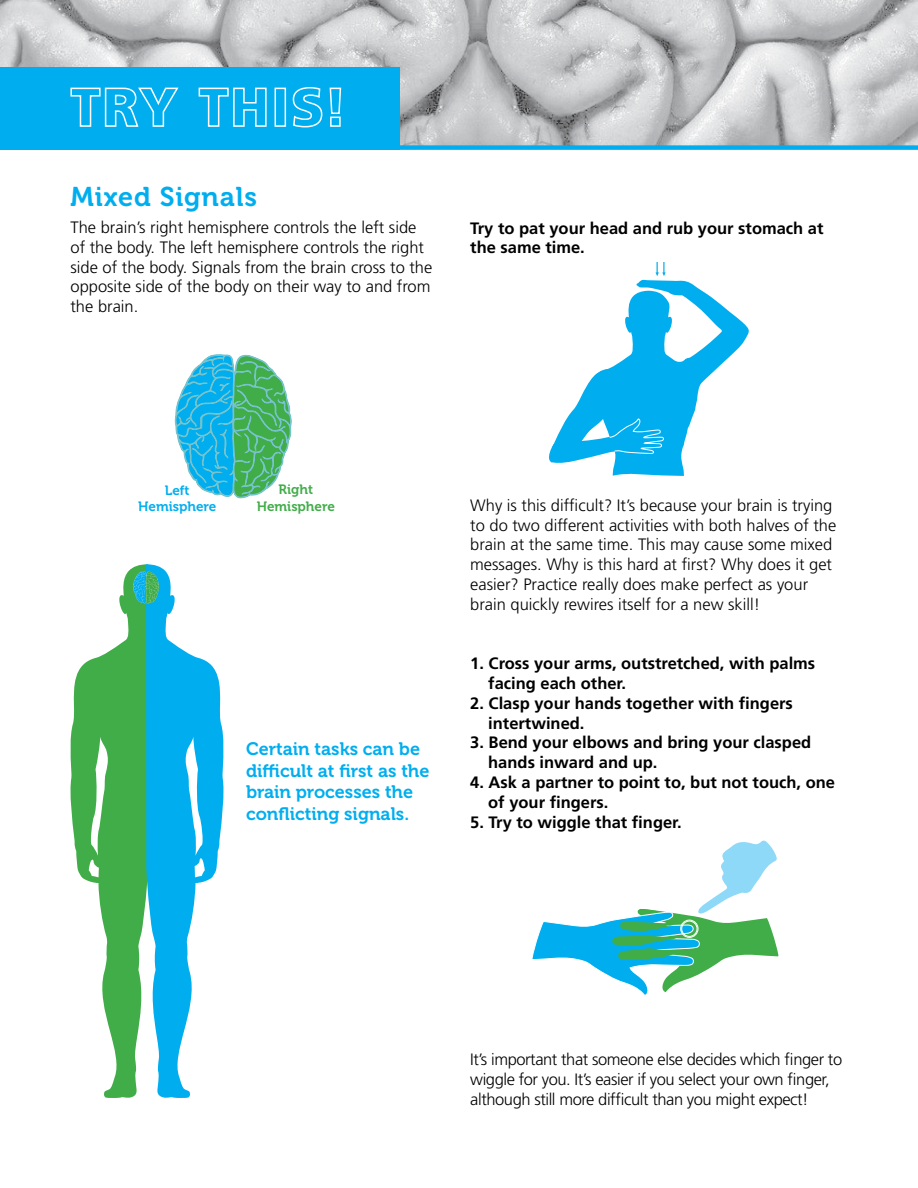
<style>
.page{position:relative;width:918px;height:1188px;background:#fff}
.page>*{position:absolute;margin:0;border:0;box-sizing:border-box;transform-origin:0 0}
.t1{font:27px "Museo 700";letter-spacing:.03em;color:#00aeef}
.t2{font:18px/21.6px "Museo 700";color:#00aeef}
.t3{font:300 16.5px/19.8px "Frutiger";color:#000}
.t4{font:700 16.5px/19.8px "Frutiger";color:#000}
.t5{font:300 16.5px/19.8px "Frutiger";letter-spacing:-.025em;color:#000}
.t6{font:13.5px/16.2px "Museo 700";color:#41ad49;text-align:center}
.t7{font:13.5px/16.2px "Museo 700";color:#00aeef;text-align:center}
</style>
<div class="page">
<img style="left:0;top:0;width:918px;height:145px">
<div style="left:0;top:67px;width:400px;height:82px;background:#00aeef"></div>
<svg style="left:70px;top:87px;width:109px;height:40px"></svg>
<svg style="left:198px;top:87px;width:69px;height:40px"></svg>
<div style="left:275px;top:88px;width:11px;height:39px;border:2px solid #fff"></div>
<svg style="left:292px;top:87px;width:31px;height:41px"></svg>
<svg style="left:329px;top:87px;width:13px;height:40px"></svg>
<div style="left:0;top:145px;width:918px;height:5px;background:#00aeef"></div>
<svg style="left:174px;top:354px;width:118px;height:145px"></svg>
<svg style="left:70px;top:564px;width:154px;height:534px"></svg>
<svg style="left:532px;top:840px;width:246px;height:156px"></svg>
<svg style="left:549px;top:262px;width:200px;height:214px"></svg>
<h1 class="t1" style="left:70px;top:181px;width:188px">Mixed Signals</h1>
<p class="t3" style="left:70px;top:218px;width:363px">The brain’s right hemisphere controls the left side of the body. The left hemisphere controls the right side of the body. Signals from the brain cross to the opposite side of the body on their way to and from the brain.</p>
<p class="t4" style="left:470px;top:218px;width:355px">Try to pat your head and rub your stomach at the same time.</p>
<p class="t7" style="left:138px;top:482px;width:80px">Left<br>Hemisphere</p>
<p class="t6" style="left:257px;top:482px;width:80px">Right<br>Hemisphere</p>
<p class="t2" style="left:246px;top:738px;width:185px">Certain tasks can be difficult at first as the brain processes the conflicting signals.</p>
<p class="t3" style="left:470px;top:495px;width:368px">Why is this difficult? It’s because your brain is trying to do two different activities with both halves of the brain at the same time. This may cause some mixed messages. Why is this hard at first? Why does it get easier? Practice really does make perfect as your brain quickly rewires itself for a new skill!</p>
<p class="t4" style="left:488px;top:653px;width:329px;text-indent:-18px">1. Cross your arms, outstretched, with palms facing each other.</p>
<p class="t4" style="left:488px;top:693px;width:306px;text-indent:-18px">2. Clasp your hands together with fingers intertwined.</p>
<p class="t4" style="left:488px;top:733px;width:325px;text-indent:-18px">3. Bend your elbows and bring your clasped hands inward and up.</p>
<p class="t4" style="left:488px;top:772px;width:348px;text-indent:-18px">4. Ask a partner to point to, but not touch, one of your fingers.</p>
<p class="t4" style="left:470px;top:812px;width:213px">5. Try to wiggle that finger.</p>
<p class="t5" style="left:470px;top:1050px;width:373px">It’s important that someone else decides which finger to wiggle for you. It’s easier if you select your own finger, although still more difficult than you might expect!</p>
</div>
